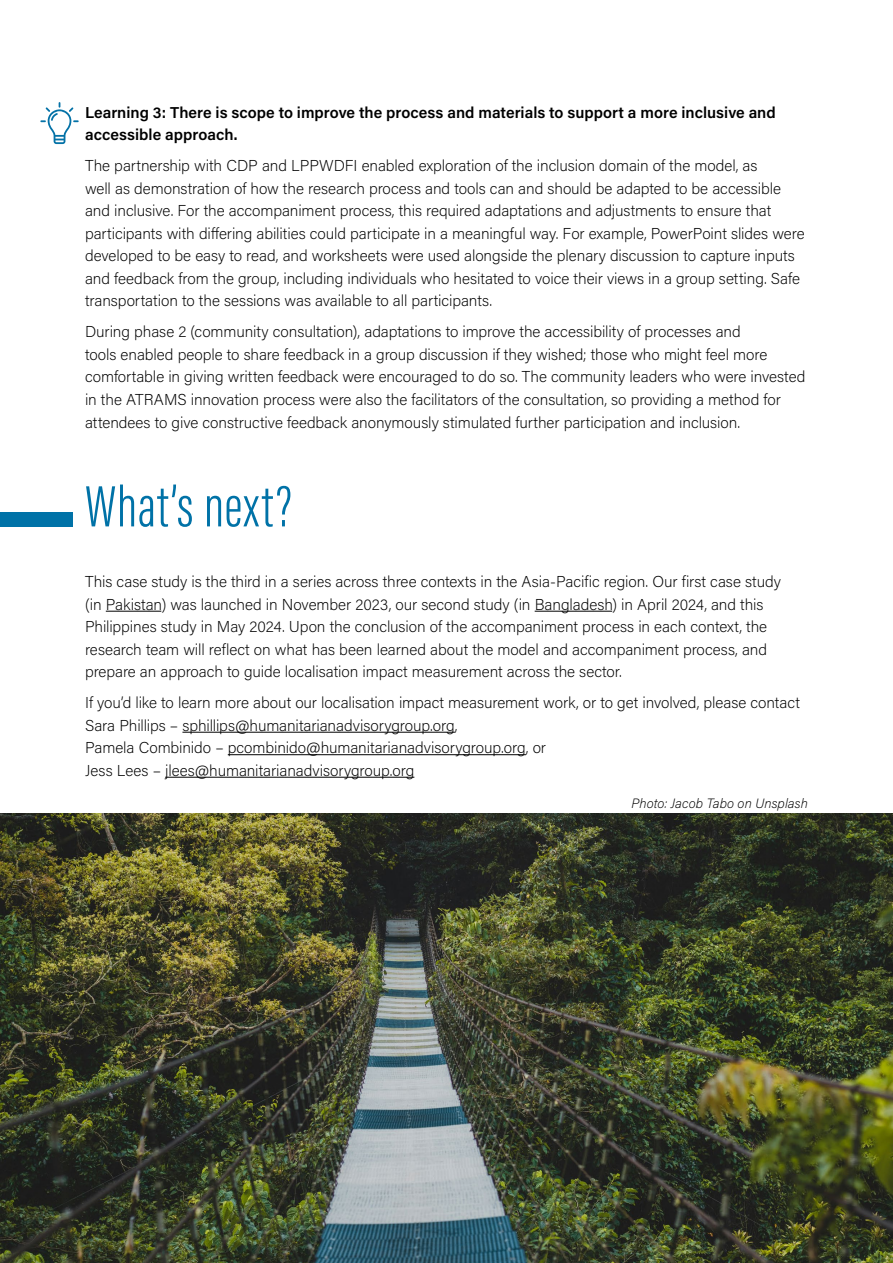
<style>
.page{position:relative;width:893px;height:1263px;background:#fff}
.page>*{position:absolute;margin:0;border:0;box-sizing:border-box;transform-origin:0 0}
.t1{font:300 60px "Acumin Pro Extra Cond";letter-spacing:.02em;color:#0072a7}
.t2{font:200 15.75px/22.5px "Acumin Pro";letter-spacing:-.005em;color:#000}
.t3{font:600 15.75px/22.5px "Acumin Pro";color:#000}
.t4{font:italic 200 13.5px "Acumin Pro";letter-spacing:.005em;color:#000}
</style>
<div class="page">
<svg style="left:40px;top:102px;width:39px;height:42px"></svg>
<div style="left:0;top:512px;width:72px;height:14px;background:#0072a7"></div>
<hr style="left:106px;top:611px;width:55px;height:1px;background:#000">
<hr style="left:535px;top:611px;width:77px;height:1px;background:#000">
<hr style="left:182px;top:732px;width:273px;height:1px;background:#000">
<hr style="left:228px;top:754px;width:298px;height:1px;background:#000">
<hr style="left:165px;top:777px;width:249px;height:1px;background:#000">
<img style="left:0;top:814px;width:893px;height:449px">
<p class="t3" style="left:85px;top:100px;width:692px">Learning 3: There is scope to improve the process and materials to support a more inclusive and accessible approach.</p>
<p class="t2" style="left:85px;top:154px;width:721px">The partnership with CDP and LPPWDFI enabled exploration of the inclusion domain of the model, as<br>well as demonstration of how the research process and tools can and should be adapted to be accessible and inclusive. For the accompaniment process, this required adaptations and adjustments to ensure that participants with differing abilities could participate in a meaningful way. For example, PowerPoint slides were developed to be easy to read, and worksheets were used alongside the plenary discussion to capture inputs and feedback from the group, including individuals who hesitated to voice their views in a group setting. Safe transportation to the sessions was available to all participants.</p>
<p class="t2" style="left:85px;top:320px;width:722px">During phase 2 (community consultation), adaptations to improve the accessibility of processes and<br>tools enabled people to share feedback in a group discussion if they wished; those who might feel more comfortable in giving written feedback were encouraged to do so. The community leaders who were invested in the ATRAMS innovation process were also the facilitators of the consultation, so providing a method for attendees to give constructive feedback anonymously stimulated further participation and inclusion.</p>
<h1 class="t1" style="left:85px;top:471px;width:209px">What’s next?</h1>
<p class="t2" style="left:85px;top:570px;width:697px">This case study is the third in a series across three contexts in the Asia-Pacific region. Our first case study (in Pakistan) was launched in November 2023, our second study (in Bangladesh) in April 2024, and this Philippines study in May 2024. Upon the conclusion of the accompaniment process in each context, the research team will reflect on what has been learned about the model and accompaniment process, and prepare an approach to guide localisation impact measurement across the sector.</p>
<p class="t2" style="left:85px;top:691px;width:716px">If you’d like to learn more about our localisation impact measurement work, or to get involved, please contact Sara Phillips – sphillips@humanitarianadvisorygroup.org,<br>Pamela Combinido – pcombinido@humanitarianadvisorygroup.org, or<br>Jess Lees – jlees@humanitarianadvisorygroup.org</p>
<p class="t4" style="left:632px;top:794px;width:178px">Photo: Jacob Tabo on Unsplash</p>
</div>
